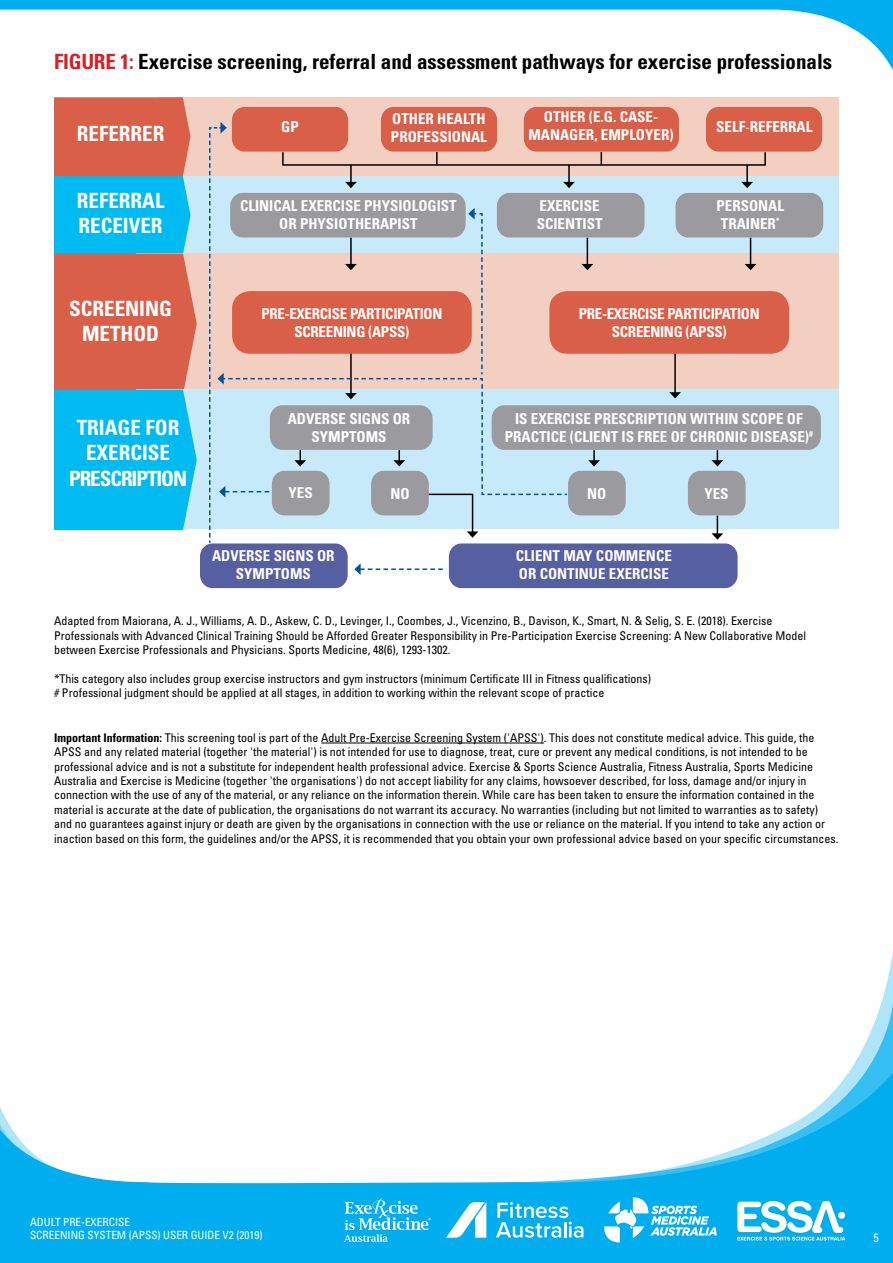
<style>
.page{position:relative;width:893px;height:1263px;background:#fff}
.page>*{position:absolute;margin:0;border:0;box-sizing:border-box;transform-origin:0 0}
.t1{font:700 condensed 21px "Univers LT Std";color:#000}
.t2{font:700 condensed 21px/25.2px "Univers LT Std";color:#fff;text-align:center}
.t3{font:700 condensed 15px/18px "Univers LT Std";color:#fff;text-align:center}
.t4{font:700 condensed 15px/18px "Univers LT Std";letter-spacing:-.02em;color:#fff;text-align:center}
.t5{font:condensed 12px/14.4px "Univers LT Std";color:#000}
.t6{font:condensed 12px "Univers LT Std";color:#fff}
.t7{font:condensed 11.25px/13.5px "Univers LT Std";color:#fff}
.s1{color:#d2232a}
.s2{font-weight:400;font-size:13.5px}
.s3{font-weight:700}
</style>
<div class="page">
<svg style="left:0;top:0;width:893px;height:70px"></svg>
<div style="left:158px;top:97px;width:681px;height:79px;background:#f3cfc1"></div>
<div style="left:158px;top:176px;width:681px;height:79px;background:#c7eafb"></div>
<div style="left:137px;top:254px;width:702px;height:139px;background:#f3cfc1"></div>
<div style="left:137px;top:390px;width:702px;height:139px;background:#c7eafb"></div>
<svg style="left:54px;top:97px;width:143px;height:433px;background:#7291a1"></svg>
<div style="left:232px;top:107px;width:116px;height:45px;background:#da5f48;border-radius:13px"></div>
<div style="left:200px;top:543px;width:148px;height:45px;background:#555fa1;border-radius:13px"></div>
<div style="left:492px;top:405px;width:329px;height:45px;background:#9b9a9e;border-radius:13px"></div>
<div style="left:449px;top:543px;width:289px;height:45px;background:#555fa1;border-radius:13px"></div>
<div style="left:568px;top:471px;width:58px;height:44px;background:#9b9a9e;border-radius:13px"></div>
<div style="left:688px;top:471px;width:58px;height:44px;background:#9b9a9e;border-radius:13px"></div>
<div style="left:497px;top:193px;width:148px;height:44px;background:#9b9a9e;border-radius:13px"></div>
<div style="left:675px;top:193px;width:148px;height:44px;background:#9b9a9e;border-radius:13px"></div>
<div style="left:381px;top:107px;width:116px;height:45px;background:#da5f48;border-radius:13px"></div>
<div style="left:524px;top:107px;width:155px;height:45px;background:#da5f48;border-radius:13px"></div>
<div style="left:706px;top:107px;width:116px;height:45px;background:#da5f48;border-radius:13px"></div>
<div style="left:282px;top:151px;width:484px;height:15px;border:2px solid #000101"></div>
<svg style="left:601px;top:152px;width:1px;height:13px"></svg>
<div style="left:549px;top:291px;width:240px;height:63px;background:#da5f48;border-radius:18px"></div>
<div style="left:0;top:1182px;width:893px;height:81px;background:#00aeef"></div>
<svg style="left:457px;top:1182px;width:46px;height:9px"></svg>
<svg style="left:503px;top:952px;width:390px;height:243px"></svg>
<svg style="left:0;top:1107px;width:403px;height:141px"></svg>
<svg style="left:581px;top:238px;width:12px;height:32px"></svg>
<svg style="left:745px;top:238px;width:11px;height:32px"></svg>
<hr style="left:674px;top:354px;width:2px;height:39px;background:#000101">
<svg style="left:669px;top:392px;width:12px;height:6px"></svg>
<svg style="left:588px;top:450px;width:12px;height:16px"></svg>
<svg style="left:711px;top:450px;width:12px;height:16px"></svg>
<svg style="left:711px;top:516px;width:12px;height:24px"></svg>
<svg style="left:741px;top:165px;width:12px;height:23px"></svg>
<svg style="left:354px;top:563px;width:89px;height:12px"></svg>
<svg style="left:208px;top:122px;width:367px;height:422px"></svg>
<svg style="left:737px;top:1201px;width:108px;height:39px"></svg>
<svg style="left:496px;top:1202px;width:87px;height:36px"></svg>
<svg style="left:446px;top:1202px;width:40px;height:36px"></svg>
<svg style="left:344px;top:1198px;width:87px;height:44px;background:#35bef2"></svg>
<svg style="left:604px;top:1197px;width:113px;height:45px"></svg>
<hr style="left:321px;top:743px;width:223px;height:1px;background:#000">
<h1 class="t1" style="left:54px;top:49px;width:780px"><span class="s1">FIGURE 1:</span> Exercise screening, referral and assessment pathways for exercise professionals</h1>
<h1 class="t2" style="left:77px;top:121px;width:89px">REFERRER</h1>
<h1 class="t2" style="left:77px;top:188px;width:89px;text-align:left">REFERRAL<br>RECEIVER</h1>
<h1 class="t2" style="left:69px;top:296px;width:104px">SCREENING<br>METHOD</h1>
<p class="t3" style="left:281px;top:118px;width:19px">GP</p>
<p class="t3" style="left:391px;top:110px;width:97px;text-align:left">OTHER HEALTH<br>PROFESSIONAL</p>
<p class="t3" style="left:528px;top:108px;width:147px">OTHER (E.G. CASE-<br>MANAGER, EMPLOYER)</p>
<p class="t3" style="left:716px;top:118px;width:98px">SELF<span class="s2">-</span>REFERRAL</p>
<p class="t3" style="left:240px;top:197px;width:218px">CLINICAL EXERCISE PHYSIOLOGIST<br>OR PHYSIOTHERAPIST</p>
<p class="t3" style="left:537px;top:197px;width:67px;text-align:left">EXERCISE<br>SCIENTIST</p>
<p class="t3" style="left:717px;top:197px;width:69px;text-align:left">PERSONAL<br>TRAINER<sup>*</sup></p>
<p class="t4" style="left:261px;top:304px;width:183px">PRE-EXERCISE PARTICIPATION<br>SCREENING (APSS)</p>
<p class="t4" style="left:579px;top:304px;width:183px">PRE-EXERCISE PARTICIPATION<br>SCREENING (APSS)</p>
<h1 class="t2" style="left:69px;top:415px;width:120px">TRIAGE FOR<br>EXERCISE<br>PRESCRIPTION</h1>
<p class="t3" style="left:288px;top:409px;width:124px">ADVERSE SIGNS OR<br>SYMPTOMS</p>
<p class="t3" style="left:505px;top:409px;width:310px">IS EXERCISE PRESCRIPTION WITHIN SCOPE OF<br>PRACTICE (CLIENT IS FREE OF CHRONIC DISEASE)<sup>#</sup></p>
<p class="t3" style="left:288px;top:484px;width:26px">YES</p>
<p class="t3" style="left:390px;top:484px;width:21px">NO</p>
<p class="t3" style="left:587px;top:484px;width:21px">NO</p>
<p class="t3" style="left:704px;top:484px;width:26px">YES</p>
<p class="t3" style="left:212px;top:546px;width:124px">ADVERSE SIGNS OR<br>SYMPTOMS</p>
<p class="t3" style="left:516px;top:546px;width:157px;text-align:left">CLIENT MAY COMMENCE<br>OR CONTINUE EXERCISE</p>
<p class="t5" style="left:54px;top:614px;width:754px">Adapted from Maiorana, A. J., Williams, A. D., Askew, C. D., Levinger, I., Coombes, J., Vicenzino, B., Davison, K., Smart, N. &amp; Selig, S. E. (2018). Exercise<br>Professionals with Advanced Clinical Training Should be Afforded Greater Responsibility in Pre-Participation Exercise Screening: A New Collaborative Model between Exercise Professionals and Physicians. Sports Medicine, 48(6), 1293-1302.</p>
<p class="t5" style="left:54px;top:671px;width:599px">*This category also includes group exercise instructors and gym instructors (minimum Certificate III in Fitness qualifications) # Professional judgment should be applied at all stages, in addition to working within the relevant scope of practice</p>
<p class="t5" style="left:54px;top:730px;width:786px"><span class="s3">Important Information:</span> This screening tool is part of the Adult Pre-Exercise Screening System ('APSS'). This does not constitute medical advice. This guide, the APSS and any related material (together 'the material') is not intended for use to diagnose, treat, cure or prevent any medical conditions, is not intended to be professional advice and is not a substitute for independent health professional advice. Exercise &amp; Sports Science Australia, Fitness Australia, Sports Medicine Australia and Exercise is Medicine (together 'the organisations') do not accept liability for any claims, howsoever described, for loss, damage and/or injury in connection with the use of any of the material, or any reliance on the information therein. While care has been taken to ensure the information contained in the material is accurate at the date of publication, the organisations do not warrant its accuracy. No warranties (including but not limited to warranties as to safety) and no guarantees against injury or death are given by the organisations in connection with the use or reliance on the material. If you intend to take any action or inaction based on this form, the guidelines and/or the APSS, it is recommended that you obtain your own professional advice based on your specific circumstances.</p>
<p class="t7" style="left:30px;top:1215px;width:234px">ADULT PRE-EXERCISE<br>SCREENING SYSTEM (APSS) USER GUIDE V2 (2019)</p>
<p class="t6" style="left:873px;top:1230px;width:7px">5</p>
</div>
